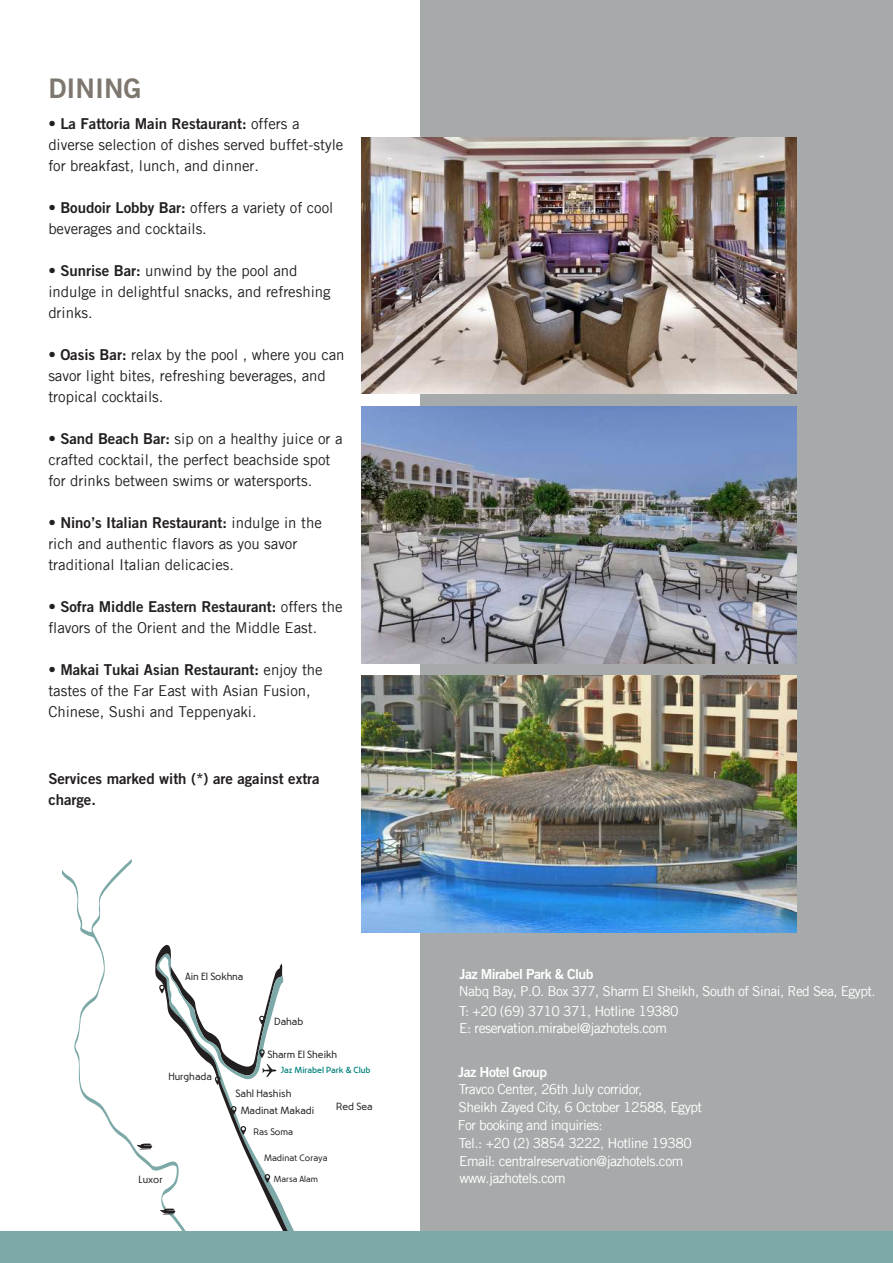
<style>
.page{position:relative;width:893px;height:1263px;background:#fff}
.page>*{position:absolute;margin:0;border:0;box-sizing:border-box;transform-origin:0 0}
.t1{font:27px "Trade Gothic LT Std Bd 2";color:#7e776f}
.t2{font:15px/21px "Trade Gothic LT";letter-spacing:-.005em;color:#231f20}
.t3{font:15px/21px "Trade Gothic LT Std Bd 2";letter-spacing:-.005em;color:#231f20}
.t4{font:13.95px/17.9px "Trade Gothic LT";letter-spacing:-.04em;color:#fff}
.t5{font:13.95px "Trade Gothic LT Std Bd 2";letter-spacing:-.04em;color:#fff}
.t6{font:13.65px "Trade Gothic LT";letter-spacing:-.04em;color:#fff}
.t7{font:10.2px "Artnoova";color:#231f20}
.t8{font:10.05px "Artnoova";color:#231f20}
.t9{font:9.15px "Artnoova";color:#231f20}
.t10{font:9px "Artnoova";color:#231f20}
.t11{font:500 8.55px "Artnoova";color:#00827c}
.t12{font:8.55px "Artnoova";color:#231f20}
.s1{font-family:"Trade Gothic LT"}
.s2{font-family:"Trade Gothic LT Std Bd 2"}
</style>
<div class="page">
<svg style="left:63px;top:859px;width:74px;height:297px"></svg>
<div style="left:421px;top:0;width:472px;height:1263px;background:#a7aaaa"></div>
<div style="left:0;top:1231px;width:893px;height:32px;background:#7ca9a7"></div>
<img style="left:362px;top:137px;width:434px;height:257px">
<img style="left:362px;top:406px;width:434px;height:257px">
<img style="left:362px;top:675px;width:434px;height:257px">
<svg style="left:137px;top:944px;width:157px;height:287px"></svg>
<h1 class="t1" style="left:49px;top:71px;width:94px">DINING</h1>
<p class="t3" style="left:48px;top:113px;width:253px"><span class="s1">•</span> La Fattoria Main Restaurant: <span class="s1">offers a</span></p>
<p class="t2" style="left:48px;top:134px;width:296px">diverse selection of dishes served buffet-style for breakfast, lunch, and dinner.</p>
<p class="t2" style="left:48px;top:197px;width:287px">• <span class="s2">Boudoir Lobby Bar:</span> offers a variety of cool beverages and cocktails.</p>
<p class="t2" style="left:48px;top:260px;width:284px">• <span class="s2">Sunrise Bar:</span> unwind by the pool and indulge in delightful snacks, and refreshing drinks.</p>
<p class="t2" style="left:48px;top:344px;width:298px">• <span class="s2">Oasis Bar:</span> relax by the pool , where you can savor light bites, refreshing beverages, and tropical cocktails.</p>
<p class="t2" style="left:48px;top:428px;width:296px">• <span class="s2">Sand Beach Bar:</span> sip on a healthy juice or a crafted cocktail, the perfect beachside spot for drinks between swims or watersports.</p>
<p class="t3" style="left:48px;top:512px;width:275px"><span class="s1">•</span> Nino’s Italian Restaurant: <span class="s1">indulge in the</span></p>
<p class="t2" style="left:48px;top:533px;width:251px">rich and authentic flavors as you savor traditional Italian delicacies.</p>
<p class="t3" style="left:48px;top:596px;width:296px"><span class="s1">•</span> Sofra Middle Eastern Restaurant: <span class="s1">offers the</span></p>
<p class="t2" style="left:48px;top:617px;width:270px">flavors of the Orient and the Middle East.</p>
<p class="t3" style="left:48px;top:659px;width:276px"><span class="s1">•</span> Makai Tukai Asian Restaurant: <span class="s1">enjoy the</span></p>
<p class="t2" style="left:48px;top:680px;width:264px">tastes of the Far East with Asian Fusion,<br>Chinese, Sushi and Teppenyaki.</p>
<p class="t3" style="left:48px;top:768px;width:273px">Services marked with (*) are against extra charge.</p>
<p class="t8" style="left:185px;top:971px;width:59px">Ain El Sokhna</p>
<p class="t8" style="left:168px;top:1070px;width:45px">Hurghada</p>
<p class="t8" style="left:274px;top:1015px;width:31px">Dahab</p>
<p class="t8" style="left:267px;top:1048px;width:71px">Sharm El Sheikh</p>
<p class="t11" style="left:281px;top:1065px;width:91px">Jaz Mirabel Park &amp; Club</p>
<p class="t8" style="left:139px;top:1173px;width:26px">Luxor</p>
<p class="t7" style="left:235px;top:1087px;width:58px">Sahl Hashish</p>
<p class="t8" style="left:241px;top:1105px;width:75px">Madinat Makadi</p>
<p class="t9" style="left:254px;top:1126px;width:41px">Ras Soma</p>
<p class="t10" style="left:264px;top:1152px;width:65px">Madinat Coraya</p>
<p class="t12" style="left:274px;top:1174px;width:46px">Marsa Alam</p>
<p class="t8" style="left:336px;top:1101px;width:38px">Red Sea</p>
<p class="t5" style="left:459px;top:965px;width:136px">Jaz Mirabel Park &amp; Club</p>
<p class="t6" style="left:459px;top:983px;width:418px">Nabq Bay, P.O. Box 377, Sharm El Sheikh, South of Sinai, Red Sea, Egypt.</p>
<p class="t4" style="left:459px;top:1003px;width:221px;line-height:16.6px">T: +20 (69) 3710 371, Hotline 19380<br>E: reservation.mirabel@jazhotels.com</p>
<p class="t5" style="left:458px;top:1063px;width:90px">Jaz Hotel Group</p>
<p class="t4" style="left:458px;top:1080px;width:246px">Travco Center, 26th July corridor,<br>Sheikh Zayed City, 6 October 12588, Egypt<br>For booking and inquiries:</p>
<p class="t4" style="left:459px;top:1134px;width:234px">Tel.: +20 (2) 3854 3222, Hotline 19380</p>
<p class="t4" style="left:459px;top:1152px;width:225px">Email: centralreservation@jazhotels.com</p>
<p class="t4" style="left:459px;top:1169px;width:108px">www.jazhotels.com</p>
</div>
